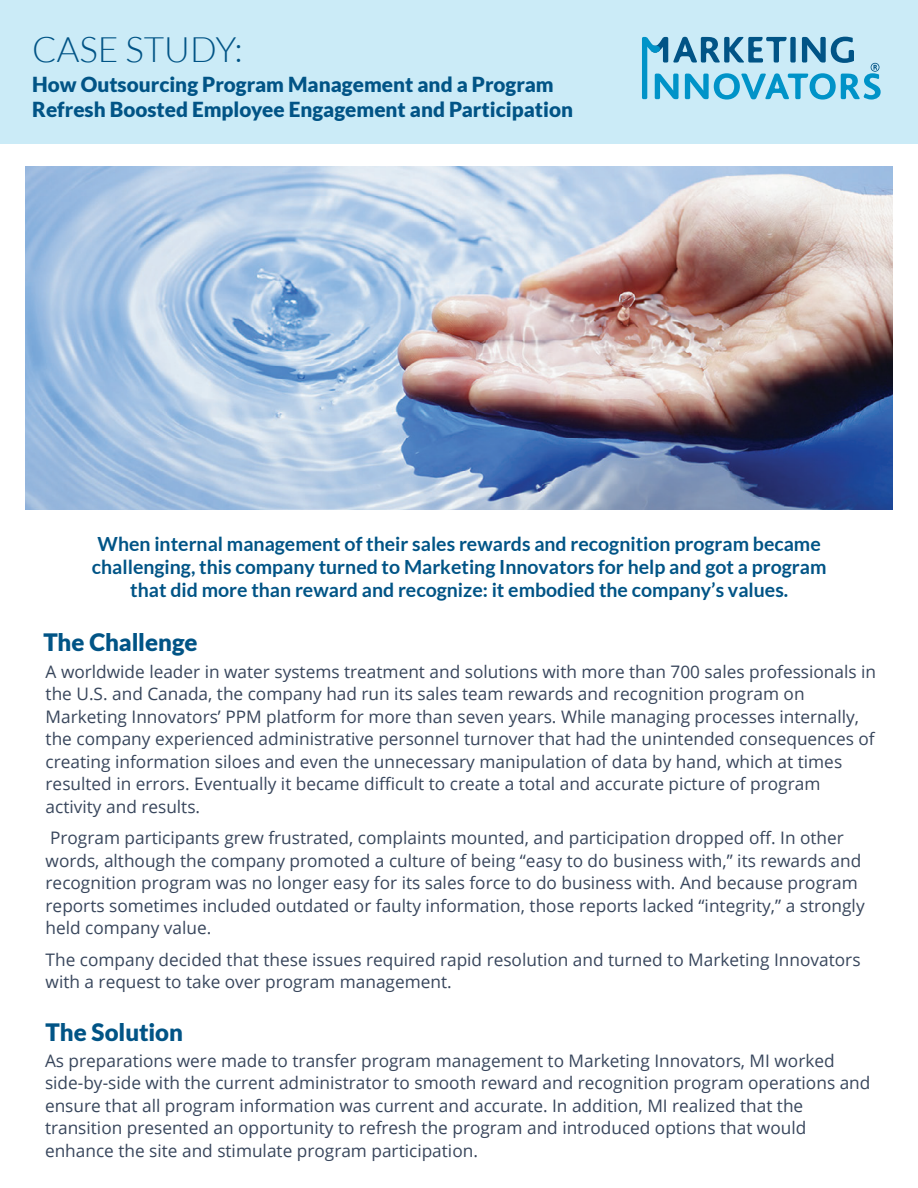
<style>
.page{position:relative;width:918px;height:1188px;background:#fff}
.page>*{position:absolute;margin:0;border:0;box-sizing:border-box;transform-origin:0 0}
.t1{font:300 35.1px "Lato";color:#015486}
.t2{font:900 24px "Lato";letter-spacing:-.005em;color:#015486}
.t3{font:900 20.7px/25.5px "Lato";color:#015486}
.t4{font:700 19.5px/23.2px "Lato";color:#015486;text-align:center}
.t5{font:17.25px/22.5px "Open Sans";color:#38465c}
</style>
<div class="page">
<img style="left:26px;top:166px;width:866px;height:343px">
<div style="left:0;top:0;width:918px;height:143px;background:#cbebf7"></div>
<svg style="left:642px;top:37px;width:239px;height:63px"></svg>
<h1 class="t1" style="left:32px;top:30px;width:212px">CASE STUDY:</h1>
<p class="t3" style="left:32px;top:71px;width:542px">How Outsourcing Program Management and a Program<br>Refresh Boosted Employee Engagement and Participation</p>
<p class="t4" style="left:92px;top:532px;width:736px">When internal management of their sales rewards and recognition program became challenging, this company turned to Marketing Innovators for help and got a program that did more than reward and recognize: it embodied the company’s values.</p>
<h2 class="t2" style="left:43px;top:628px;width:156px">The Challenge</h2>
<p class="t5" style="left:46px;top:660px;width:832px">A worldwide leader in water systems treatment and solutions with more than 700 sales professionals in the U.S. and Canada, the company had run its sales team rewards and recognition program on Marketing Innovators’ PPM platform for more than seven years. While managing processes internally, the company experienced administrative personnel turnover that had the unintended consequences of creating information siloes and even the unnecessary manipulation of data by hand, which at times resulted in errors. Eventually it became difficult to create a total and accurate picture of program activity and results.</p>
<p class="t5" style="left:46px;top:826px;width:821px">Program participants grew frustrated, complaints mounted, and participation dropped off. In other words, although the company promoted a culture of being “easy to do business with,” its rewards and recognition program was no longer easy for its sales force to do business with. And because program reports sometimes included outdated or faulty information, those reports lacked “integrity,” a strongly held company value.</p>
<p class="t5" style="left:46px;top:948px;width:816px">The company decided that these issues required rapid resolution and turned to Marketing Innovators with a request to take over program management.</p>
<h2 class="t2" style="left:46px;top:1018px;width:139px">The Solution</h2>
<p class="t5" style="left:45px;top:1049px;width:827px">As preparations were made to transfer program management to Marketing Innovators, MI worked side-by-side with the current administrator to smooth reward and recognition program operations and ensure that all program information was current and accurate. In addition, MI realized that the transition presented an opportunity to refresh the program and introduced options that would enhance the site and stimulate program participation.</p>
</div>
